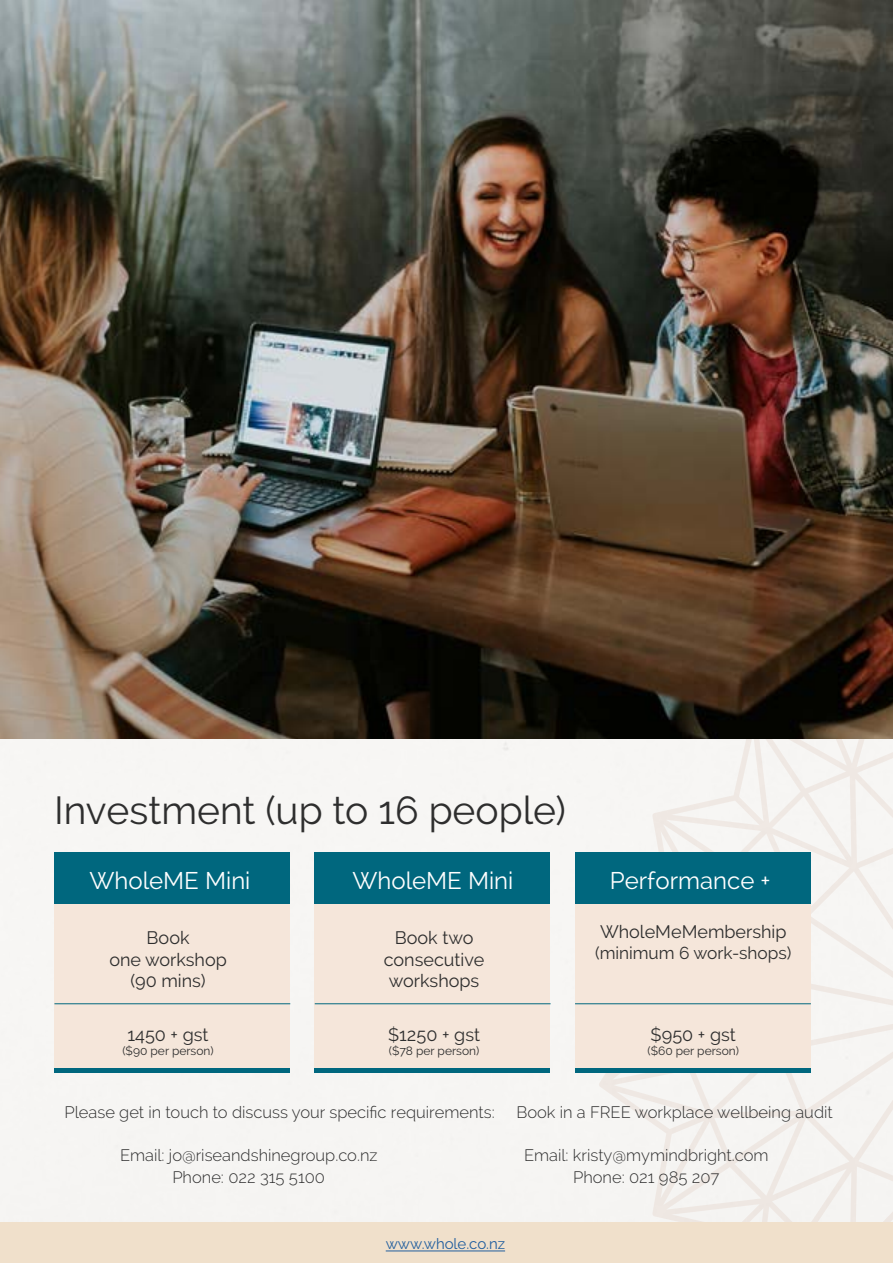
<style>
.page{position:relative;width:893px;height:1263px;background:#fff}
.page>*{position:absolute;margin:0;border:0;box-sizing:border-box;transform-origin:0 0}
.t1{font:39px "Raleway";color:#2e2e2e}
.t2{font:24px "Raleway";color:#fff}
.t3{font:18px/21.6px "Raleway";color:#2e2e2e;text-align:center}
.t4{font:17.25px "Raleway";color:#2e2e2e}
.t5{font:300 16.5px/21.6px "Raleway";color:#2e2e2e;text-align:center}
.t6{font:15px "Raleway";color:#215e9e}
.t7{font:12px "Raleway";color:#2e2e2e}
</style>
<div class="page">
<img style="left:0;top:0;width:893px;height:1222px">
<div style="left:0;top:1222px;width:893px;height:41px;background:#f0e0cb"></div>
<hr style="left:386px;top:1250px;width:119px;height:1px;background:#215e9e">
<div style="left:54px;top:904px;width:236px;height:164px;background:#f5e6da"></div>
<hr style="left:54px;top:1068px;width:236px;height:4px;background:#00677e">
<div style="left:54px;top:852px;width:236px;height:52px;background:#00677e"></div>
<hr style="left:54px;top:1003px;width:236px;height:1px;background:#00677e">
<div style="left:314px;top:904px;width:236px;height:164px;background:#f5e6da"></div>
<hr style="left:314px;top:1068px;width:236px;height:4px;background:#00677e">
<div style="left:314px;top:852px;width:236px;height:52px;background:#00677e"></div>
<hr style="left:315px;top:1003px;width:236px;height:1px;background:#00677e">
<div style="left:575px;top:904px;width:235px;height:164px;background:#f5e6da"></div>
<hr style="left:575px;top:1068px;width:235px;height:4px;background:#00677e">
<div style="left:575px;top:852px;width:235px;height:52px;background:#00677e"></div>
<hr style="left:575px;top:1003px;width:236px;height:1px;background:#00677e">
<h1 class="t1" style="left:54px;top:788px;width:513px">Investment (up to 16 people)</h1>
<h2 class="t2" style="left:90px;top:866px;width:162px">WholeME Mini</h2>
<h2 class="t2" style="left:352px;top:866px;width:162px">WholeME Mini</h2>
<h2 class="t2" style="left:610px;top:866px;width:162px">Performance +</h2>
<p class="t3" style="left:109px;top:927px;width:119px">Book<br>one workshop (90 mins)</p>
<p class="t3" style="left:384px;top:927px;width:102px">Book two consecutive workshops</p>
<p class="t3" style="left:600px;top:921px;width:188px">WholeMeMembership</p>
<p class="t4" style="left:595px;top:943px;width:198px">(minimum 6 work-shops)</p>
<p class="t3" style="left:128px;top:1024px;width:82px">1450 + gst</p>
<p class="t7" style="left:122px;top:1044px;width:93px">($90 per person)</p>
<p class="t3" style="left:388px;top:1024px;width:93px">$1250 + gst</p>
<p class="t7" style="left:389px;top:1044px;width:92px">($78 per person)</p>
<p class="t3" style="left:651px;top:1024px;width:87px">$950 + gst</p>
<p class="t7" style="left:647px;top:1044px;width:93px">($60 per person)</p>
<p class="t5" style="left:65px;top:1101px;width:432px">Please get in touch to discuss your specific requirements:</p>
<p class="t5" style="left:516px;top:1101px;width:318px">Book in a FREE workplace wellbeing audit</p>
<p class="t5" style="left:120px;top:1145px;width:259px">Email: jo@riseandshinegroup.co.nz<br>Phone: 022 315 5100</p>
<p class="t5" style="left:524px;top:1145px;width:246px">Email: kristy@mymindbright.com<br>Phone: 021 985 207</p>
<p class="t6" style="left:386px;top:1235px;width:121px">www.whole.co.nz</p>
</div>
